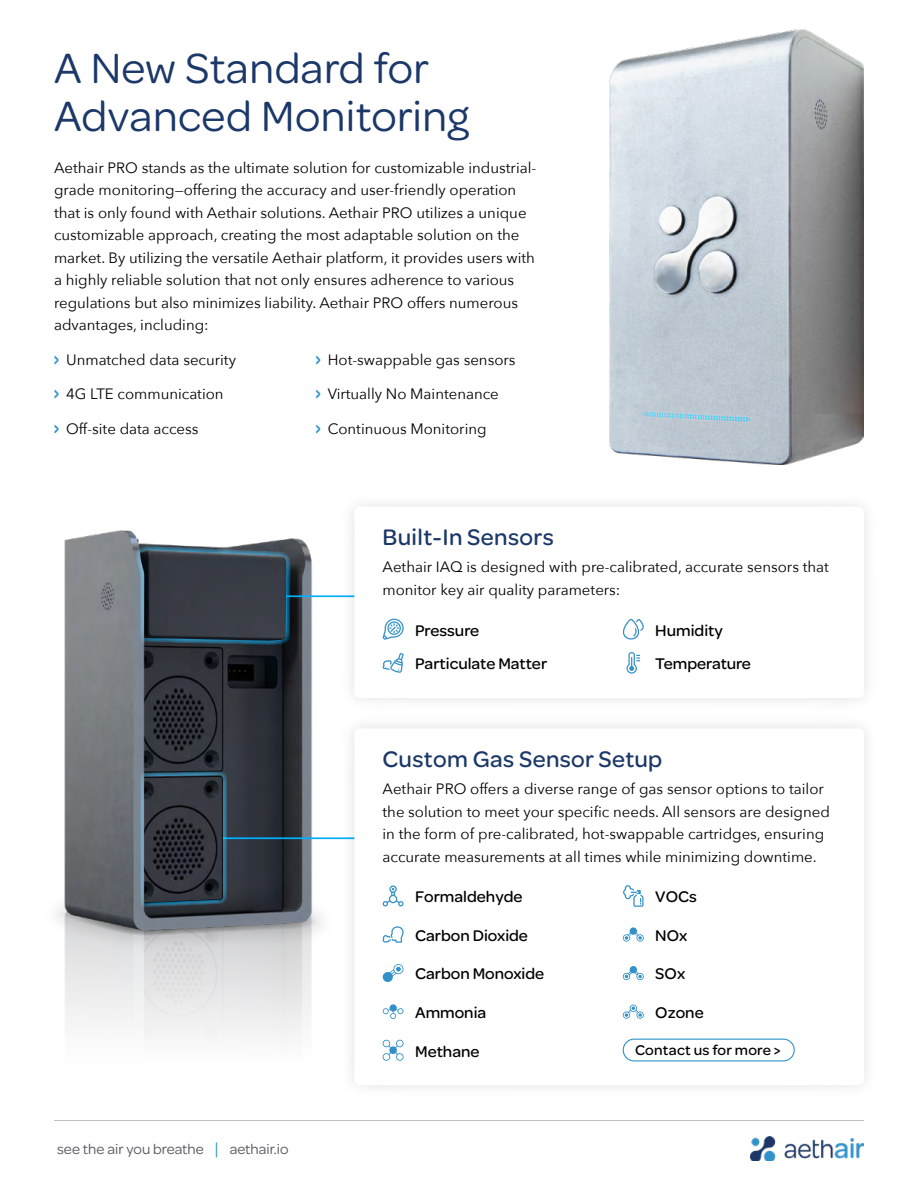
<style>
.page{position:relative;width:918px;height:1188px;background:#fff}
.page>*{position:absolute;margin:0;border:0;box-sizing:border-box;transform-origin:0 0}
.t1{font:45px/48px "Omnes VF";letter-spacing:.01em;color:#1c3868}
.t2{font:500 24px "Omnes";letter-spacing:.015em;color:#1c3868}
.t3{font:500 16.5px/33.8px "Omnes";color:#000}
.t4{font:15px/22.5px "Avenir Next";color:#000}
.t5{font:15px "Omnes VF";letter-spacing:.005em;color:#58595b}
.t6{font:500 15px "Omnes";letter-spacing:.015em;color:#000}
.s1{font-family:"Omnes";font-weight:600;font-size:18.9px;color:#3193c9}
.s2{font-size:18px;color:#3193c9}
</style>
<div class="page">
<img style="left:64px;top:530px;width:276px;height:432px">
<svg style="left:134px;top:543px;width:159px;height:103px;background:#3d4751"></svg>
<hr style="left:286px;top:595px;width:125px;height:2px;background:#00b0ff">
<hr style="left:223px;top:837px;width:188px;height:2px;background:#00b0ff">
<svg style="left:50px;top:769px;width:288px;height:170px"></svg>
<img style="left:609px;top:30px;width:255px;height:434px">
<img style="left:751px;top:1136px;width:113px;height:25px">
<hr style="left:54px;top:1120px;width:810px;height:1px;background:#bfbfbf">
<div style="left:340px;top:492px;width:539px;height:221px;background:#fbfbfb"></div>
<div style="left:354px;top:507px;width:510px;height:191px;background:#fff;border-radius:6px"></div>
<svg style="left:383px;top:619px;width:21px;height:21px"></svg>
<svg style="left:383px;top:653px;width:21px;height:20px"></svg>
<svg style="left:623px;top:619px;width:21px;height:21px"></svg>
<svg style="left:626px;top:652px;width:14px;height:22px"></svg>
<div style="left:340px;top:714px;width:539px;height:386px;background:#fbfbfb"></div>
<div style="left:354px;top:728px;width:510px;height:357px;background:#fff;border-radius:6px"></div>
<svg style="left:383px;top:885px;width:21px;height:21px"></svg>
<svg style="left:383px;top:926px;width:21px;height:17px"></svg>
<svg style="left:383px;top:964px;width:21px;height:18px"></svg>
<svg style="left:383px;top:1004px;width:20px;height:15px"></svg>
<svg style="left:383px;top:1040px;width:21px;height:21px"></svg>
<svg style="left:623px;top:885px;width:21px;height:22px"></svg>
<svg style="left:623px;top:927px;width:21px;height:15px"></svg>
<svg style="left:623px;top:966px;width:21px;height:14px"></svg>
<svg style="left:623px;top:1005px;width:21px;height:14px"></svg>
<div style="left:623px;top:1039px;width:172px;height:22px;border:1px solid #3193c9;border-radius:11px"></div>
<h1 class="t1" style="left:54px;top:42px;width:416px">A New Standard for<br>Advanced Monitoring</h1>
<p class="t4" style="left:54px;top:155px;width:484px">Aethair PRO stands as the ultimate solution for customizable industrial&shy;grade monitoring—offering the accuracy and user-friendly operation that is only found with Aethair solutions. Aethair PRO utilizes a unique customizable approach, creating the most adaptable solution on the market. By utilizing the versatile Aethair platform, it provides users with a highly reliable solution that not only ensures adherence to various regulations but also minimizes liability. Aethair PRO offers numerous advantages, including:</p>
<p class="t4" style="left:54px;top:347px;width:184px"><span class="s1">&gt;</span> Unmatched data security</p>
<p class="t4" style="left:54px;top:382px;width:171px"><span class="s1">&gt;</span> 4G LTE communication</p>
<p class="t4" style="left:54px;top:416px;width:146px"><span class="s1">&gt;</span> Off-site data access</p>
<p class="t4" style="left:316px;top:347px;width:201px"><span class="s1">&gt;</span> Hot-swappable gas sensors</p>
<p class="t4" style="left:316px;top:382px;width:185px"><span class="s1">&gt;</span> Virtually No Maintenance</p>
<p class="t4" style="left:316px;top:416px;width:172px"><span class="s1">&gt;</span> Continuous Monitoring</p>
<h2 class="t2" style="left:383px;top:521px;width:173px">Built-In Sensors</h2>
<p class="t4" style="left:383px;top:555px;width:448px">Aethair IAQ is designed with pre-calibrated, accurate sensors that monitor key air quality parameters:</p>
<p class="t3" style="left:415px;top:612px;width:134px">Pressure<br>Particulate Matter</p>
<p class="t3" style="left:655px;top:612px;width:97px">Humidity<br>Temperature</p>
<p class="t5" style="left:57px;top:1138px;width:233px">see the air you breathe <span class="s2">|</span> aethair.io</p>
<h2 class="t2" style="left:383px;top:743px;width:281px">Custom Gas Sensor Setup</h2>
<p class="t4" style="left:383px;top:777px;width:449px">Aethair PRO offers a diverse range of gas sensor options to tailor the solution to meet your specific needs. All sensors are designed in the form of pre-calibrated, hot-swappable cartridges, ensuring accurate measurements at all times while minimizing downtime.</p>
<p class="t3" style="left:415px;top:879px;width:109px">Formaldehyde</p>
<p class="t3" style="left:415px;top:918px;width:114px">Carbon Dioxide</p>
<p class="t3" style="left:415px;top:956px;width:131px">Carbon Monoxide</p>
<p class="t3" style="left:415px;top:995px;width:73px">Ammonia</p>
<p class="t3" style="left:415px;top:1033px;width:66px">Methane</p>
<p class="t3" style="left:655px;top:879px;width:43px">VOCs</p>
<p class="t3" style="left:655px;top:918px;width:34px">NOx</p>
<p class="t3" style="left:655px;top:956px;width:31px">SOx</p>
<p class="t3" style="left:655px;top:995px;width:50px">Ozone</p>
<p class="t6" style="left:635px;top:1040px;width:147px">Contact us for more &gt;</p>
</div>
